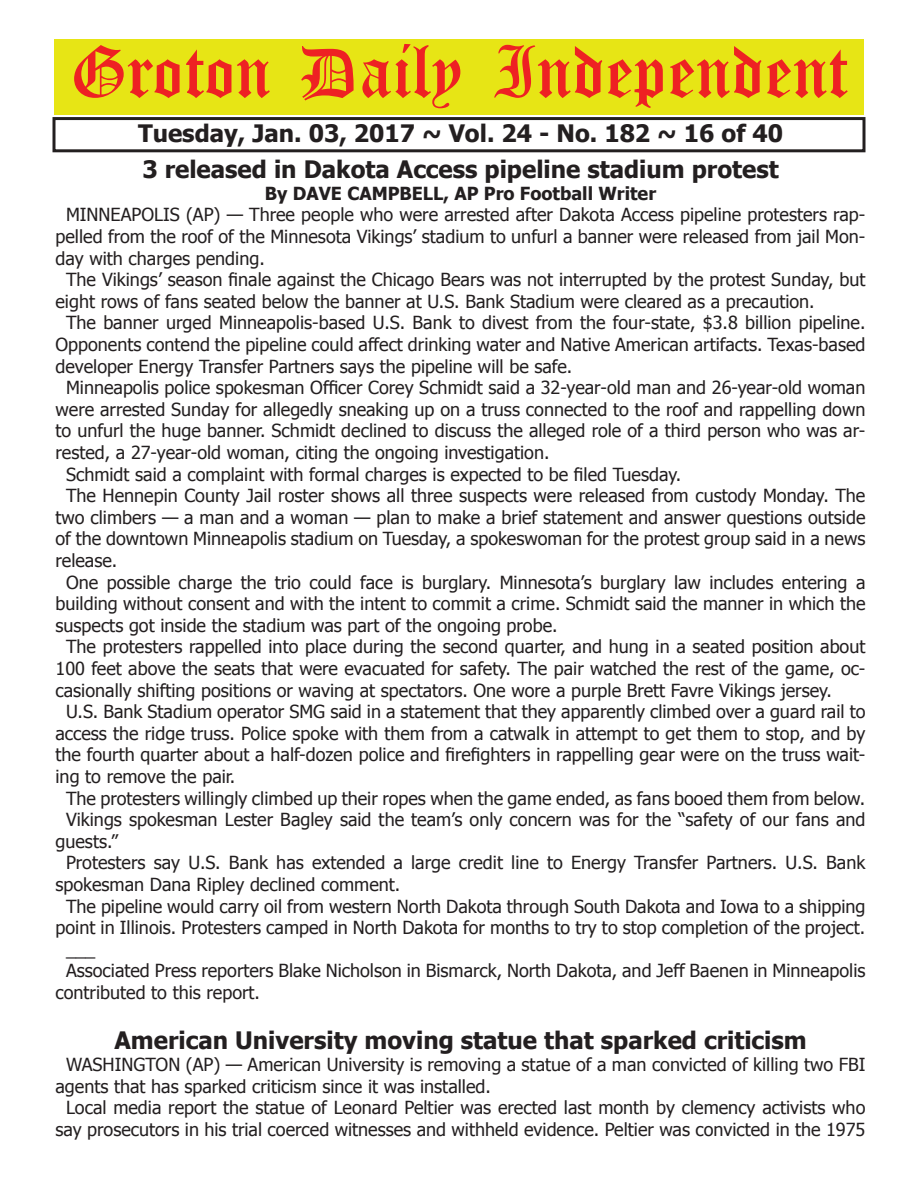
<style>
.page{position:relative;width:918px;height:1188px;background:#fff}
.page>*{position:absolute;margin:0;border:0;box-sizing:border-box;transform-origin:0 0}
.t1{font:54px "Old English Five";color:#ee2123}
.t2{font:700 24px/36.2px "Tahoma";color:#231f20}
.t3{font:18px "Tahoma";color:#231f20}
.t4{font:700 18px "Tahoma";color:#231f20}
</style>
<div class="page">
<div style="left:52px;top:117px;width:814px;height:35px;border:3px solid #231f20"></div>
<div style="left:54px;top:40px;width:810px;height:75px;background:#e7e515"></div>
<h1 class="t1" style="left:70px;top:47px;width:779px">Groton Daily Independent</h1>
<h2 class="t2" style="left:138px;top:114px;width:647px">Tuesday, Jan. 03, 2017 ~ Vol. 24 - No. 182 ~ 16 of 40<br>3 released in Dakota Access pipeline stadium protest</h2>
<p class="t4" style="left:265px;top:181px;width:393px">By DAVE CAMPBELL, AP Pro Football Writer</p>
<p class="t3" style="left:66px;top:203px;width:801px">MINNEAPOLIS (AP) — Three people who were arrested after Dakota Access pipeline protesters rap-</p>
<p class="t3" style="left:56px;top:224px;width:811px">pelled from the roof of the Minnesota Vikings’ stadium to unfurl a banner were released from jail Mon-</p>
<p class="t3" style="left:56px;top:246px;width:211px">day with charges pending.</p>
<p class="t3" style="left:66px;top:268px;width:801px">The Vikings’ season finale against the Chicago Bears was not interrupted by the protest Sunday, but</p>
<p class="t3" style="left:56px;top:289px;width:761px">eight rows of fans seated below the banner at U.S. Bank Stadium were cleared as a precaution.</p>
<p class="t3" style="left:66px;top:311px;width:801px">The banner urged Minneapolis-based U.S. Bank to divest from the four-state, $3.8 billion pipeline.</p>
<p class="t3" style="left:56px;top:332px;width:811px">Opponents contend the pipeline could affect drinking water and Native American artifacts. Texas-based</p>
<p class="t3" style="left:56px;top:354px;width:518px">developer Energy Transfer Partners says the pipeline will be safe.</p>
<p class="t3" style="left:66px;top:376px;width:801px">Minneapolis police spokesman Officer Corey Schmidt said a 32-year-old man and 26-year-old woman</p>
<p class="t3" style="left:56px;top:397px;width:811px">were arrested Sunday for allegedly sneaking up on a truss connected to the roof and rappelling down</p>
<p class="t3" style="left:56px;top:419px;width:811px">to unfurl the huge banner. Schmidt declined to discuss the alleged role of a third person who was ar-</p>
<p class="t3" style="left:56px;top:440px;width:496px">rested, a 27-year-old woman, citing the ongoing investigation.</p>
<p class="t3" style="left:66px;top:462px;width:617px">Schmidt said a complaint with formal charges is expected to be filed Tuesday.</p>
<p class="t3" style="left:66px;top:484px;width:801px">The Hennepin County Jail roster shows all three suspects were released from custody Monday. The</p>
<p class="t3" style="left:56px;top:505px;width:811px">two climbers — a man and a woman — plan to make a brief statement and answer questions outside</p>
<p class="t3" style="left:56px;top:527px;width:811px">of the downtown Minneapolis stadium on Tuesday, a spokeswoman for the protest group said in a news</p>
<p class="t3" style="left:56px;top:548px;width:63px">release.</p>
<p class="t3" style="left:66px;top:570px;width:801px">One possible charge the trio could face is burglary. Minnesota’s burglary law includes entering a</p>
<p class="t3" style="left:56px;top:592px;width:812px">building without consent and with the intent to commit a crime. Schmidt said the manner in which the</p>
<p class="t3" style="left:56px;top:613px;width:504px">suspects got inside the stadium was part of the ongoing probe.</p>
<p class="t3" style="left:66px;top:635px;width:801px">The protesters rappelled into place during the second quarter, and hung in a seated position about</p>
<p class="t3" style="left:56px;top:656px;width:811px">100 feet above the seats that were evacuated for safety. The pair watched the rest of the game, oc-</p>
<p class="t3" style="left:56px;top:678px;width:778px">casionally shifting positions or waving at spectators. One wore a purple Brett Favre Vikings jersey.</p>
<p class="t3" style="left:66px;top:700px;width:801px">U.S. Bank Stadium operator SMG said in a statement that they apparently climbed over a guard rail to</p>
<p class="t3" style="left:56px;top:721px;width:811px">access the ridge truss. Police spoke with them from a catwalk in attempt to get them to stop, and by</p>
<p class="t3" style="left:56px;top:743px;width:811px">the fourth quarter about a half-dozen police and firefighters in rappelling gear were on the truss wait-</p>
<p class="t3" style="left:56px;top:764px;width:181px">ing to remove the pair.</p>
<p class="t3" style="left:66px;top:786px;width:801px">The protesters willingly climbed up their ropes when the game ended, as fans booed them from below.</p>
<p class="t3" style="left:66px;top:808px;width:801px">Vikings spokesman Lester Bagley said the team’s only concern was for the “safety of our fans and</p>
<p class="t3" style="left:56px;top:829px;width:64px">guests.”</p>
<p class="t3" style="left:66px;top:851px;width:801px">Protesters say U.S. Bank has extended a large credit line to Energy Transfer Partners. U.S. Bank</p>
<p class="t3" style="left:56px;top:872px;width:346px">spokesman Dana Ripley declined comment.</p>
<p class="t3" style="left:66px;top:894px;width:801px">The pipeline would carry oil from western North Dakota through South Dakota and Iowa to a shipping</p>
<p class="t3" style="left:56px;top:916px;width:811px">point in Illinois. Protesters camped in North Dakota for months to try to stop completion of the project.</p>
<p class="t3" style="left:66px;top:937px;width:31px">___</p>
<p class="t3" style="left:66px;top:959px;width:801px">Associated Press reporters Blake Nicholson in Bismarck, North Dakota, and Jeff Baenen in Minneapolis</p>
<p class="t3" style="left:56px;top:980px;width:206px">contributed to this report.</p>
<h2 class="t2" style="left:114px;top:1021px;width:694px">American University moving statue that sparked criticism</h2>
<p class="t3" style="left:66px;top:1052px;width:801px">WASHINGTON (AP) — American University is removing a statue of a man convicted of killing two FBI</p>
<p class="t3" style="left:56px;top:1074px;width:437px">agents that has sparked criticism since it was installed.</p>
<p class="t3" style="left:66px;top:1096px;width:801px">Local media report the statue of Leonard Peltier was erected last month by clemency activists who</p>
<p class="t3" style="left:56px;top:1117px;width:811px">say prosecutors in his trial coerced witnesses and withheld evidence. Peltier was convicted in the 1975</p>
</div>
